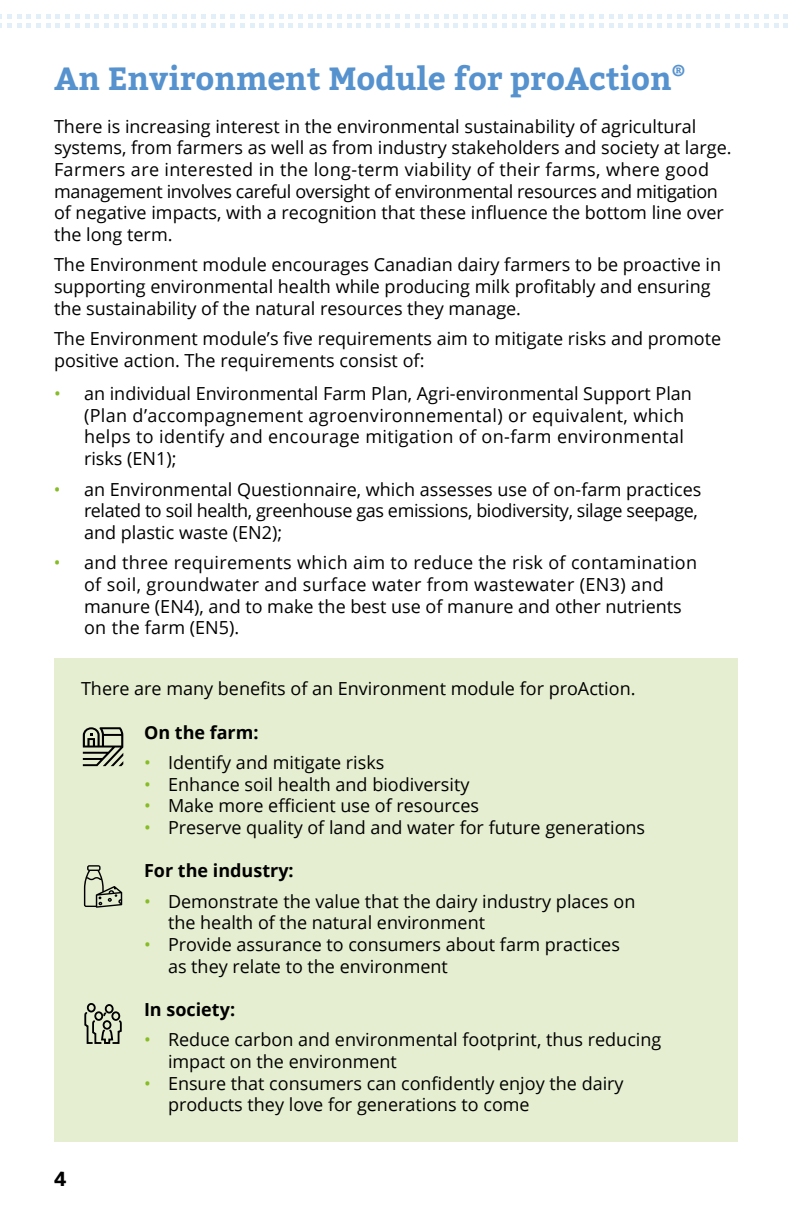
<style>
.page{position:relative;width:792px;height:1224px;background:#fff}
.page>*{position:absolute;margin:0;border:0;box-sizing:border-box;transform-origin:0 0}
.t1{font:700 32px "Bitter";color:#5692ce}
.t2{font:700 20px "Bitter";color:#000}
.t3{font:18px/21.6px "Open Sans";color:#000}
.t4{font:18px/21.6px "Open Sans";letter-spacing:.02em;color:#000}
.t5{font:700 18px "Open Sans";color:#000}
.s1{color:#86bc25}
</style>
<div class="page">
<svg style="left:0;top:14px;width:788px;height:14px"></svg>
<div style="left:54px;top:659px;width:684px;height:483px;background:#e5eed0"></div>
<svg style="left:84px;top:865px;width:38px;height:43px"></svg>
<svg style="left:84px;top:1003px;width:38px;height:41px"></svg>
<svg style="left:83px;top:727px;width:40px;height:39px"></svg>
<h1 class="t1" style="left:54px;top:59px;width:633px">An Environment Module for proAction<sup>®</sup></h1>
<p class="t3" style="left:54px;top:115px;width:679px">There is increasing interest in the environmental sustainability of agricultural systems, from farmers as well as from industry stakeholders and society at large.<br>Farmers are interested in the long-term viability of their farms, where good management involves careful oversight of environmental resources and mitigation of negative impacts, with a recognition that these influence the bottom line over the long term.</p>
<p class="t3" style="left:54px;top:254px;width:669px">The Environment module encourages Canadian dairy farmers to be proactive in supporting environmental health while producing milk profitably and ensuring the sustainability of the natural resources they manage.</p>
<p class="t3" style="left:54px;top:327px;width:669px">The Environment module’s five requirements aim to mitigate risks and promote positive action. The requirements consist of:</p>
<p class="t4" style="left:84px;top:382px;width:609px;text-indent:-30px"><span class="s1">•</span> an individual Environmental Farm Plan, Agri-environmental Support Plan (Plan d’accompagnement agroenvironnemental) or equivalent, which helps to identify and encourage mitigation of on-farm environmental risks (EN1);</p>
<p class="t3" style="left:84px;top:478px;width:619px;text-indent:-30px"><span class="s1">•</span> an Environmental Questionnaire, which assesses use of on-farm practices related to soil health, greenhouse gas emissions, biodiversity, silage seepage, and plastic waste (EN2);</p>
<p class="t4" style="left:84px;top:552px;width:615px;text-indent:-30px"><span class="s1">•</span> and three requirements which aim to reduce the risk of contamination of soil, groundwater and surface water from wastewater (EN3) and manure (EN4), and to make the best use of manure and other nutrients on the farm (EN5).</p>
<p class="t3" style="left:81px;top:678px;width:556px">There are many benefits of an Environment module for proAction.</p>
<p class="t5" style="left:144px;top:719px;width:116px">On the farm:</p>
<p class="t3" style="left:144px;top:751px;width:242px"><span class="s1">•</span> Identify and mitigate risks</p>
<p class="t3" style="left:144px;top:773px;width:327px"><span class="s1">•</span> Enhance soil health and biodiversity</p>
<p class="t3" style="left:144px;top:795px;width:337px"><span class="s1">•</span> Make more efficient use of resources</p>
<p class="t3" style="left:144px;top:816px;width:503px"><span class="s1">•</span> Preserve quality of land and water for future generations</p>
<p class="t5" style="left:144px;top:858px;width:151px">For the industry:</p>
<p class="t3" style="left:168px;top:890px;width:469px;text-indent:-24px"><span class="s1">•</span> Demonstrate the value that the dairy industry places on the health of the natural environment</p>
<p class="t3" style="left:168px;top:933px;width:453px;text-indent:-24px"><span class="s1">•</span> Provide assurance to consumers about farm practices as they relate to the environment</p>
<p class="t5" style="left:144px;top:997px;width:93px">In society:</p>
<p class="t3" style="left:168px;top:1029px;width:495px;text-indent:-24px"><span class="s1">•</span> Reduce carbon and environmental footprint, thus reducing impact on the environment</p>
<p class="t3" style="left:168px;top:1072px;width:457px;text-indent:-24px"><span class="s1">•</span> Ensure that consumers can confidently enjoy the dairy products they love for generations to come</p>
<p class="t2" style="left:54px;top:1167px;width:14px">4</p>
</div>
